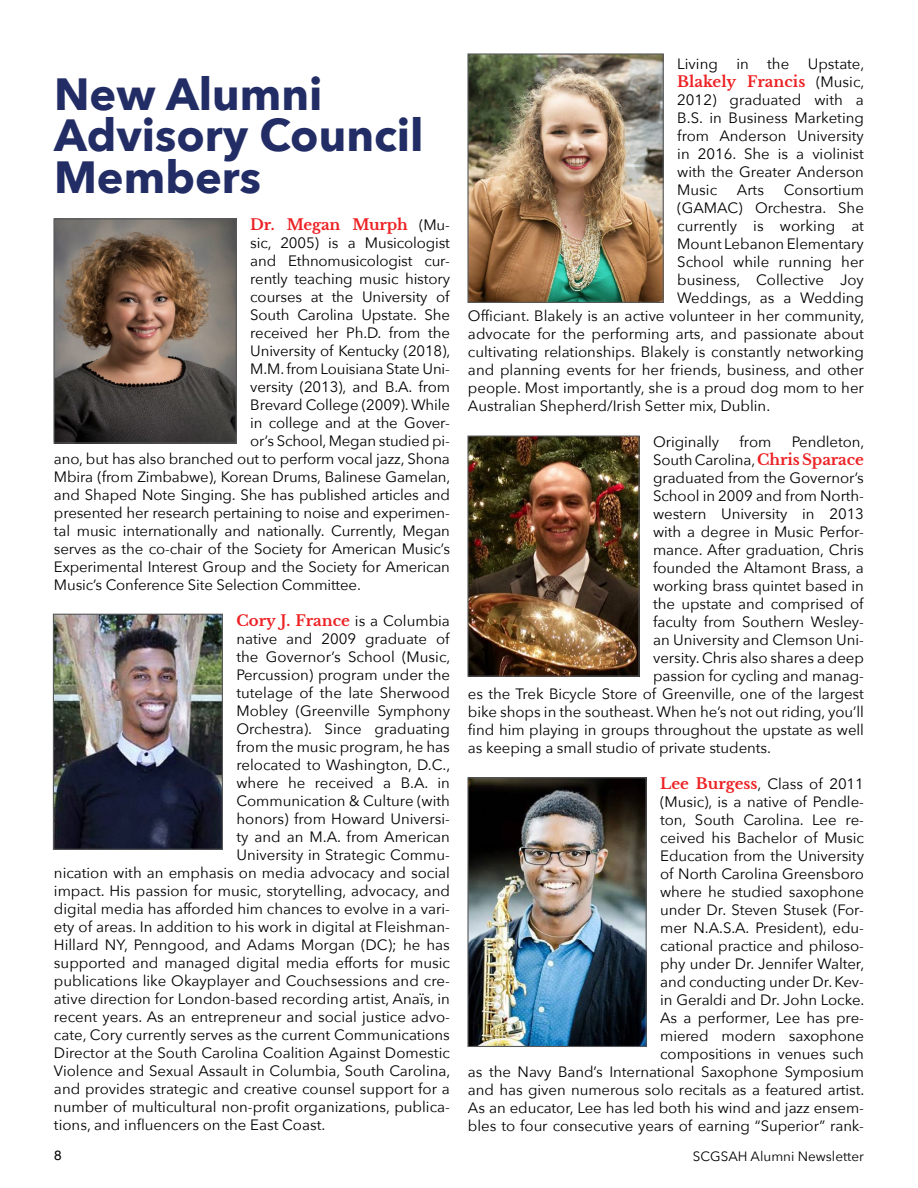
<style>
.page{position:relative;width:918px;height:1188px;background:#fff}
.page>*{position:absolute;margin:0;border:0;box-sizing:border-box;transform-origin:0 0}
.t1{font:700 45px/42px "Avenir Next";color:#222d65}
.t2{font:15px/18px "Avenir Next";letter-spacing:-.005em;color:#000;text-align:justify}
.t3{font:700 15px "Libre Baskerville";color:#ed2124}
.t4{font:13.5px "Avenir Next";color:#000}
.t5{font:13.5px "Helvetica Neue";color:#000}
.s1{font-family:"Avenir Next";font-weight:400;color:#000}
.s2{font-family:"Libre Baskerville";font-weight:700;color:#ed2124}
</style>
<div class="page">
<img style="left:469px;top:55px;width:193px;height:246px">
<div style="left:467px;top:53px;width:197px;height:250px;border:1px solid #58595b"></div>
<img style="left:55px;top:220px;width:180px;height:222px">
<div style="left:53px;top:218px;width:184px;height:226px;border:1px solid #58595b"></div>
<img style="left:469px;top:438px;width:169px;height:237px">
<div style="left:467px;top:436px;width:173px;height:241px;border:1px solid #58595b"></div>
<img style="left:55px;top:616px;width:166px;height:232px">
<div style="left:53px;top:614px;width:170px;height:236px;border:1px solid #58595b"></div>
<img style="left:469px;top:779px;width:176px;height:266px">
<div style="left:467px;top:777px;width:180px;height:270px;border:1px solid #58595b"></div>
<h1 class="t1" style="left:54px;top:72px;width:371px">New Alumni<br>Advisory Council<br>Members</h1>
<p class="t3" style="left:250px;top:215px;width:201px">Dr. Megan Murph <span class="s1">(Mu-</span></p>
<p class="t2" style="left:250px;top:233px;width:201px">sic, 2005) is a Musicologist</p>
<p class="t2" style="left:250px;top:251px;width:201px">and Ethnomusicologist cur-</p>
<p class="t2" style="left:250px;top:269px;width:201px">rently teaching music history</p>
<p class="t2" style="left:250px;top:287px;width:201px">courses at the University of</p>
<p class="t2" style="left:250px;top:305px;width:201px">South Carolina Upstate. She</p>
<p class="t2" style="left:250px;top:323px;width:201px">received her Ph.D. from the</p>
<p class="t2" style="left:250px;top:341px;width:202px">University of Kentucky (2018),</p>
<p class="t2" style="left:250px;top:359px;width:201px">M.M. from Louisiana State Uni-</p>
<p class="t2" style="left:250px;top:377px;width:201px">versity (2013), and B.A. from</p>
<p class="t2" style="left:250px;top:395px;width:201px">Brevard College (2009). While</p>
<p class="t2" style="left:250px;top:413px;width:201px">in college and at the Gover-</p>
<p class="t2" style="left:250px;top:431px;width:201px">or’s School, Megan studied pi-</p>
<p class="t2" style="left:54px;top:449px;width:398px">ano, but has also branched out to perform vocal jazz, Shona</p>
<p class="t2" style="left:54px;top:467px;width:398px">Mbira (from Zimbabwe), Korean Drums, Balinese Gamelan,</p>
<p class="t2" style="left:54px;top:485px;width:398px">and Shaped Note Singing. She has published articles and</p>
<p class="t2" style="left:54px;top:503px;width:398px">presented her research pertaining to noise and experimen-</p>
<p class="t2" style="left:54px;top:521px;width:398px">tal music internationally and nationally. Currently, Megan</p>
<p class="t2" style="left:54px;top:539px;width:398px">serves as the co-chair of the Society for American Music’s</p>
<p class="t2" style="left:54px;top:557px;width:398px">Experimental Interest Group and the Society for American</p>
<p class="t2" style="left:54px;top:575px;width:308px">Music’s Conference Site Selection Committee.</p>
<p class="t3" style="left:236px;top:611px;width:215px">Cory J. France <span class="s1">is a Columbia</span></p>
<p class="t2" style="left:236px;top:629px;width:215px">native and 2009 graduate of</p>
<p class="t2" style="left:236px;top:647px;width:216px">the Governor’s School (Music,</p>
<p class="t2" style="left:236px;top:665px;width:215px">Percussion) program under the</p>
<p class="t2" style="left:236px;top:683px;width:215px">tutelage of the late Sherwood</p>
<p class="t2" style="left:236px;top:701px;width:215px">Mobley (Greenville Symphony</p>
<p class="t2" style="left:236px;top:719px;width:215px">Orchestra). Since graduating</p>
<p class="t2" style="left:236px;top:737px;width:215px">from the music program, he has</p>
<p class="t2" style="left:236px;top:755px;width:216px">relocated to Washington, D.C.,</p>
<p class="t2" style="left:236px;top:773px;width:215px">where he received a B.A. in</p>
<p class="t2" style="left:236px;top:791px;width:215px">Communication &amp; Culture (with</p>
<p class="t2" style="left:236px;top:809px;width:215px">honors) from Howard Universi-</p>
<p class="t2" style="left:236px;top:827px;width:215px">ty and an M.A. from American</p>
<p class="t2" style="left:236px;top:845px;width:215px">University in Strategic Commu-</p>
<p class="t2" style="left:54px;top:863px;width:398px">nication with an emphasis on media advocacy and social</p>
<p class="t2" style="left:54px;top:881px;width:398px">impact. His passion for music, storytelling, advocacy, and</p>
<p class="t2" style="left:54px;top:899px;width:398px">digital media has afforded him chances to evolve in a vari-</p>
<p class="t2" style="left:54px;top:917px;width:398px">ety of areas. In addition to his work in digital at Fleishman-</p>
<p class="t2" style="left:54px;top:935px;width:397px">Hillard NY, Penngood, and Adams Morgan (DC); he has</p>
<p class="t2" style="left:54px;top:953px;width:398px">supported and managed digital media efforts for music</p>
<p class="t2" style="left:54px;top:971px;width:398px">publications like Okayplayer and Couchsessions and cre-</p>
<p class="t2" style="left:54px;top:989px;width:397px">ative direction for London-based recording artist, Anaïs, in</p>
<p class="t2" style="left:54px;top:1007px;width:397px">recent years. As an entrepreneur and social justice advo-</p>
<p class="t2" style="left:54px;top:1025px;width:397px">cate, Cory currently serves as the current Communications</p>
<p class="t2" style="left:54px;top:1043px;width:398px">Director at the South Carolina Coalition Against Domestic</p>
<p class="t2" style="left:54px;top:1061px;width:398px">Violence and Sexual Assault in Columbia, South Carolina,</p>
<p class="t2" style="left:54px;top:1079px;width:398px">and provides strategic and creative counsel support for a</p>
<p class="t2" style="left:54px;top:1097px;width:398px">number of multicultural non-profit organizations, publica-</p>
<p class="t2" style="left:54px;top:1115px;width:273px">tions, and influencers on the East Coast.</p>
<p class="t2" style="left:677px;top:54px;width:189px">Living in the Upstate,</p>
<p class="t3" style="left:677px;top:72px;width:189px">Blakely Francis <span class="s1">(Music,</span></p>
<p class="t2" style="left:677px;top:90px;width:188px">2012) graduated with a B.S. in Business Marketing from Anderson University in 2016. She is a violinist with the Greater Anderson Music</p>
<p class="t2" style="left:737px;top:180px;width:29px">Arts</p>
<p class="t2" style="left:784px;top:180px;width:82px">Consortium</p>
<p class="t2" style="left:677px;top:198px;width:188px">(GAMAC) Orchestra. She</p>
<p class="t2" style="left:677px;top:216px;width:188px">currently is working at</p>
<p class="t2" style="left:677px;top:234px;width:188px">Mount Lebanon Elementary</p>
<p class="t2" style="left:677px;top:252px;width:188px">School while running her</p>
<p class="t2" style="left:677px;top:270px;width:188px">business, Collective Joy</p>
<p class="t2" style="left:677px;top:288px;width:188px">Weddings, as a Wedding</p>
<p class="t2" style="left:468px;top:306px;width:398px">Officiant. Blakely is an active volunteer in her community,</p>
<p class="t2" style="left:468px;top:324px;width:397px">advocate for the performing arts, and passionate about</p>
<p class="t2" style="left:468px;top:342px;width:398px">cultivating relationships. Blakely is constantly networking</p>
<p class="t2" style="left:468px;top:360px;width:398px">and planning events for her friends, business, and other</p>
<p class="t2" style="left:468px;top:378px;width:397px">people. Most importantly, she is a proud dog mom to her</p>
<p class="t2" style="left:468px;top:396px;width:304px">Australian Shepherd/Irish Setter mix, Dublin.</p>
<p class="t2" style="left:653px;top:432px;width:68px">Originally</p>
<p class="t2" style="left:740px;top:432px;width:33px">from</p>
<p class="t2" style="left:792px;top:432px;width:74px">Pendleton,</p>
<p class="t2" style="left:653px;top:450px;width:212px">South Carolina, <span class="s2">Chris Sparace</span></p>
<p class="t2" style="left:653px;top:468px;width:212px">graduated from the Governor’s</p>
<p class="t2" style="left:653px;top:486px;width:212px">School in 2009 and from North-</p>
<p class="t2" style="left:653px;top:504px;width:212px">western University in 2013</p>
<p class="t2" style="left:653px;top:522px;width:212px">with a degree in Music Perfor-</p>
<p class="t2" style="left:653px;top:540px;width:212px">mance. After graduation, Chris</p>
<p class="t2" style="left:653px;top:558px;width:212px">founded the Altamont Brass, a</p>
<p class="t2" style="left:653px;top:576px;width:212px">working brass quintet based in</p>
<p class="t2" style="left:653px;top:594px;width:212px">the upstate and comprised of</p>
<p class="t2" style="left:653px;top:612px;width:212px">faculty from Southern Wesley-</p>
<p class="t2" style="left:653px;top:630px;width:212px">an University and Clemson Uni-</p>
<p class="t2" style="left:653px;top:648px;width:212px">versity. Chris also shares a deep</p>
<p class="t2" style="left:653px;top:666px;width:212px">passion for cycling and manag-</p>
<p class="t2" style="left:468px;top:684px;width:398px">es the Trek Bicycle Store of Greenville, one of the largest</p>
<p class="t2" style="left:468px;top:702px;width:398px">bike shops in the southeast. When he’s not out riding, you’ll</p>
<p class="t2" style="left:468px;top:720px;width:398px">find him playing in groups throughout the upstate as well</p>
<p class="t2" style="left:468px;top:738px;width:305px">as keeping a small studio of private students.</p>
<p class="t2" style="left:468px;top:774px;width:398px;text-align:right"><span class="s2">Lee Burgess</span>, Class of 2011<br>(Music), is a native of Pendle-<br>ton, South Carolina. Lee re-<br>ceived his Bachelor of Music<br>Education from the University<br>of North Carolina Greensboro<br>where he studied saxophone<br>under Dr. Steven Stusek (For-<br>mer N.A.S.A. President), edu-<br>cational practice and philoso-<br>phy under Dr. Jennifer Walter,<br>and conducting under Dr. Kev-<br>in Geraldi and Dr. John Locke.<br>As a performer, Lee has pre-<br>miered modern saxophone<br>compositions in venues such<br>as the Navy Band’s International Saxophone Symposium and has given numerous solo recitals as a featured artist.<br>As an educator, Lee has led both his wind and jazz ensem&shy;bles to four consecutive years of earning “Superior” rank-</p>
<p class="t5" style="left:54px;top:1146px;width:9px">8</p>
<p class="t4" style="left:693px;top:1145px;width:173px">SCGSAH Alumni Newsletter</p>
</div>
